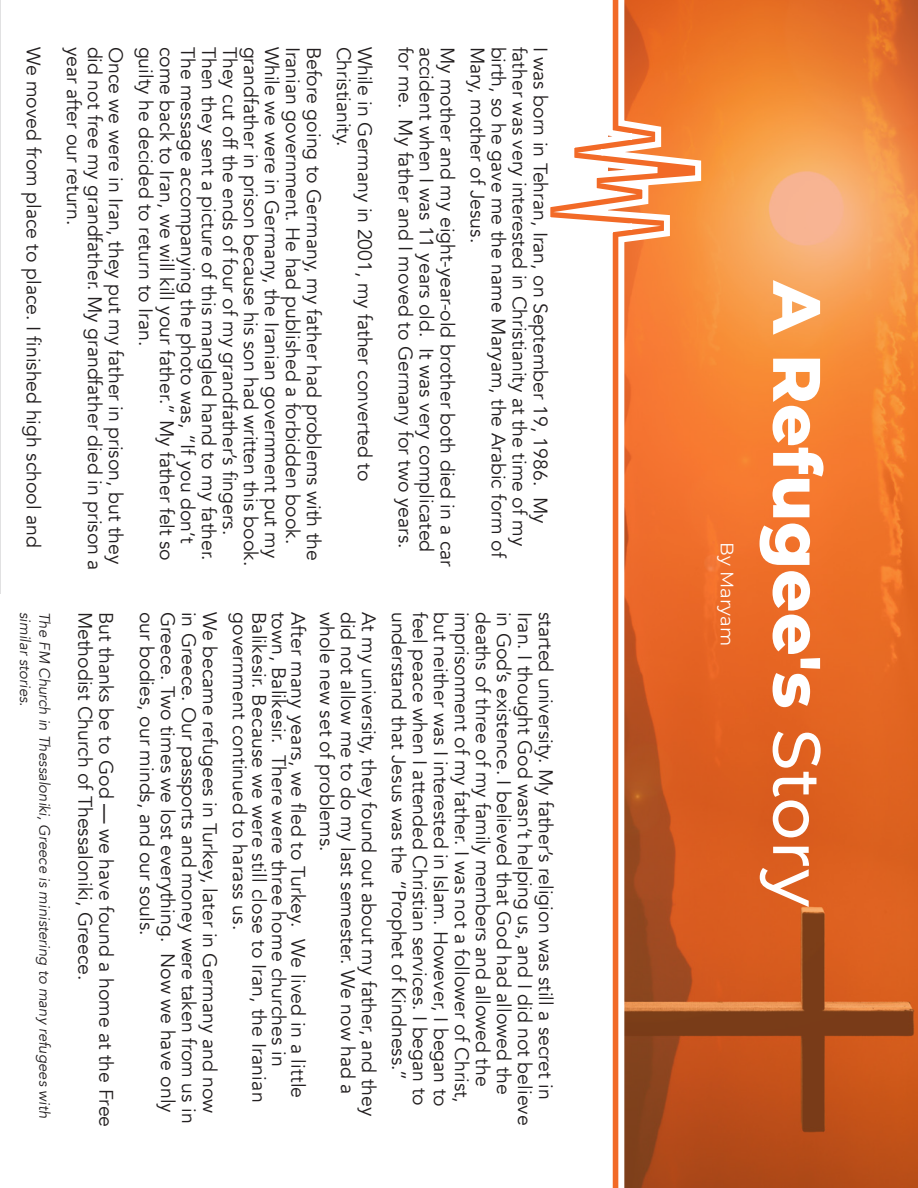
<style>
.page{position:relative;width:918px;height:1188px;background:#fff}
.page>*{position:absolute;margin:0;border:0;box-sizing:border-box;transform-origin:0 0}
.t1{font:800 67.05px "Montserrat";letter-spacing:.005em;color:#fff}
.t2{font:19.5px "Avenir";color:#231f20}
.t3{font:18.15px "Montserrat";letter-spacing:.005em;color:#fff}
.t4{font:italic 15px "Avenir";color:#231f20}
.s1{font-weight:500}
</style>
<div class="page">
<hr style="left:0;top:0;width:1px;height:594px;background:#88898c">
<svg style="left:719px;top:0;width:199px;height:1188px;background:#e1722e"></svg>
<svg style="left:550px;top:0;width:169px;height:1188px"></svg>
<p class="t2" style="left:45px;top:47px;width:503px;rotate:90deg">We moved from place to place. I finished high school and</p>
<p class="t2" style="left:86px;top:47px;width:181px;rotate:90deg">year after our return.</p>
<p class="t2" style="left:107px;top:47px;width:525px;rotate:90deg">did not free my grandfather. My grandfather died in prison a</p>
<p class="t2" style="left:128px;top:47px;width:519px;rotate:90deg">Once we were in Iran, they put my father in prison, but they</p>
<p class="t2" style="left:158px;top:47px;width:301px;rotate:90deg">guilty he decided to return to Iran.</p>
<p class="t2" style="left:179px;top:47px;width:516px;rotate:90deg">come back to Iran, we will kill your father.” My father felt so</p>
<p class="t2" style="left:200px;top:47px;width:498px;rotate:90deg">The message accompanying the photo was, “If you don’t</p>
<p class="t2" style="left:221px;top:47px;width:516px;rotate:90deg">Then they sent a picture of this mangled hand to my father.</p>
<p class="t2" style="left:242px;top:47px;width:490px;rotate:90deg">They cut off the ends of four of my grandfather’s fingers.</p>
<p class="t2" style="left:263px;top:47px;width:521px;rotate:90deg">grandfather in prison because his son had written this book.</p>
<p class="t2" style="left:284px;top:47px;width:513px;rotate:90deg">While we were in Germany, the Iranian government put my</p>
<p class="t2" style="left:305px;top:47px;width:499px;rotate:90deg">Iranian government. He had published a forbidden book.</p>
<p class="t2" style="left:326px;top:47px;width:516px;rotate:90deg">Before going to Germany, my father had problems with the</p>
<p class="t2" style="left:356px;top:47px;width:102px;rotate:90deg">Christianity.</p>
<p class="t2" style="left:377px;top:47px;width:436px;rotate:90deg">While in Germany in 2001, my father converted to</p>
<p class="t2" style="left:417px;top:47px;width:503px;rotate:90deg">for me. My father and I moved to Germany for two years.</p>
<p class="t2" style="left:438px;top:47px;width:507px;rotate:90deg">accident when I was 11 years old. It was very complicated</p>
<p class="t2" style="left:459px;top:47px;width:522px;rotate:90deg">My mother and my eight-year-old brother both died in a car</p>
<p class="t2" style="left:489px;top:47px;width:198px;rotate:90deg">Mary, mother of Jesus.</p>
<p class="t2" style="left:510px;top:47px;width:513px;rotate:90deg">birth, so he gave me the name Maryam, the Arabic form of</p>
<p class="t2" style="left:531px;top:47px;width:501px;rotate:90deg">father was very interested in Christianity at the time of my</p>
<p class="t2" style="left:552px;top:47px;width:479px;rotate:90deg">I was born in Tehran, Iran, on September 19, 1986. My</p>
<p class="t2" style="left:118px;top:612px;width:517px;rotate:90deg">But thanks be to God <span class="s1">—</span> we have found a home at the Free</p>
<p class="t2" style="left:158px;top:612px;width:325px;rotate:90deg">our bodies, our minds, and our souls.</p>
<p class="t2" style="left:179px;top:612px;width:502px;rotate:90deg">Greece. Two times we lost everything. Now we have only</p>
<p class="t2" style="left:200px;top:612px;width:513px;rotate:90deg">in Greece. Our passports and money were taken from us in</p>
<p class="t2" style="left:221px;top:612px;width:503px;rotate:90deg">We became refugees in Turkey, later in Germany and now</p>
<p class="t2" style="left:251px;top:612px;width:320px;rotate:90deg">government continued to harass us.</p>
<p class="t2" style="left:271px;top:612px;width:492px;rotate:90deg">Balikesir. Because we were still close to Iran, the Iranian</p>
<p class="t2" style="left:290px;top:612px;width:457px;rotate:90deg">town, Balikesir. There were three home churches in</p>
<p class="t2" style="left:310px;top:612px;width:488px;rotate:90deg">After many years, we fled to Turkey. We lived in a little</p>
<p class="t2" style="left:338px;top:612px;width:241px;rotate:90deg">whole new set of problems.</p>
<p class="t2" style="left:359px;top:612px;width:484px;rotate:90deg">did not allow me to do my last semester. We now had a</p>
<p class="t2" style="left:380px;top:612px;width:506px;rotate:90deg">At my university, they found out about my father, and they</p>
<p class="t2" style="left:410px;top:612px;width:470px;rotate:90deg">understand that Jesus was the “Prophet of Kindness.”</p>
<p class="t2" style="left:431px;top:612px;width:495px;rotate:90deg">feel peace when I attended Christian services. I began to</p>
<p class="t2" style="left:452px;top:612px;width:496px;rotate:90deg">but neither was I interested in Islam. However, I began to</p>
<p class="t2" style="left:473px;top:612px;width:493px;rotate:90deg">imprisonment of my father. I was not a follower of Christ,</p>
<p class="t2" style="left:494px;top:612px;width:476px;rotate:90deg">deaths of three of my family members and allowed the</p>
<p class="t2" style="left:515px;top:612px;width:484px;rotate:90deg">in God’s existence. I believed that God had allowed the</p>
<p class="t2" style="left:536px;top:612px;width:515px;rotate:90deg">Iran. I thought God wasn’t helping us, and I did not believe</p>
<p class="t2" style="left:557px;top:612px;width:489px;rotate:90deg">started university. My father’s religion was still a secret in</p>
<p class="t4" style="left:34px;top:612px;width:96px;rotate:90deg">similar stories.</p>
<p class="t4" style="left:54px;top:612px;width:508px;rotate:90deg">The FM Church in Thessaloniki, Greece is ministering to many refugees with</p>
<p class="t2" style="left:97px;top:612px;width:370px;rotate:90deg">Methodist Church of Thessaloniki, Greece.</p>
<p class="t3" style="left:740px;top:542px;width:105px;rotate:90deg">By Maryam</p>
<p class="t1" style="left:846px;top:281px;width:629px;rotate:90deg">A Refugee's <span class="s1">Story</span></p>
</div>
